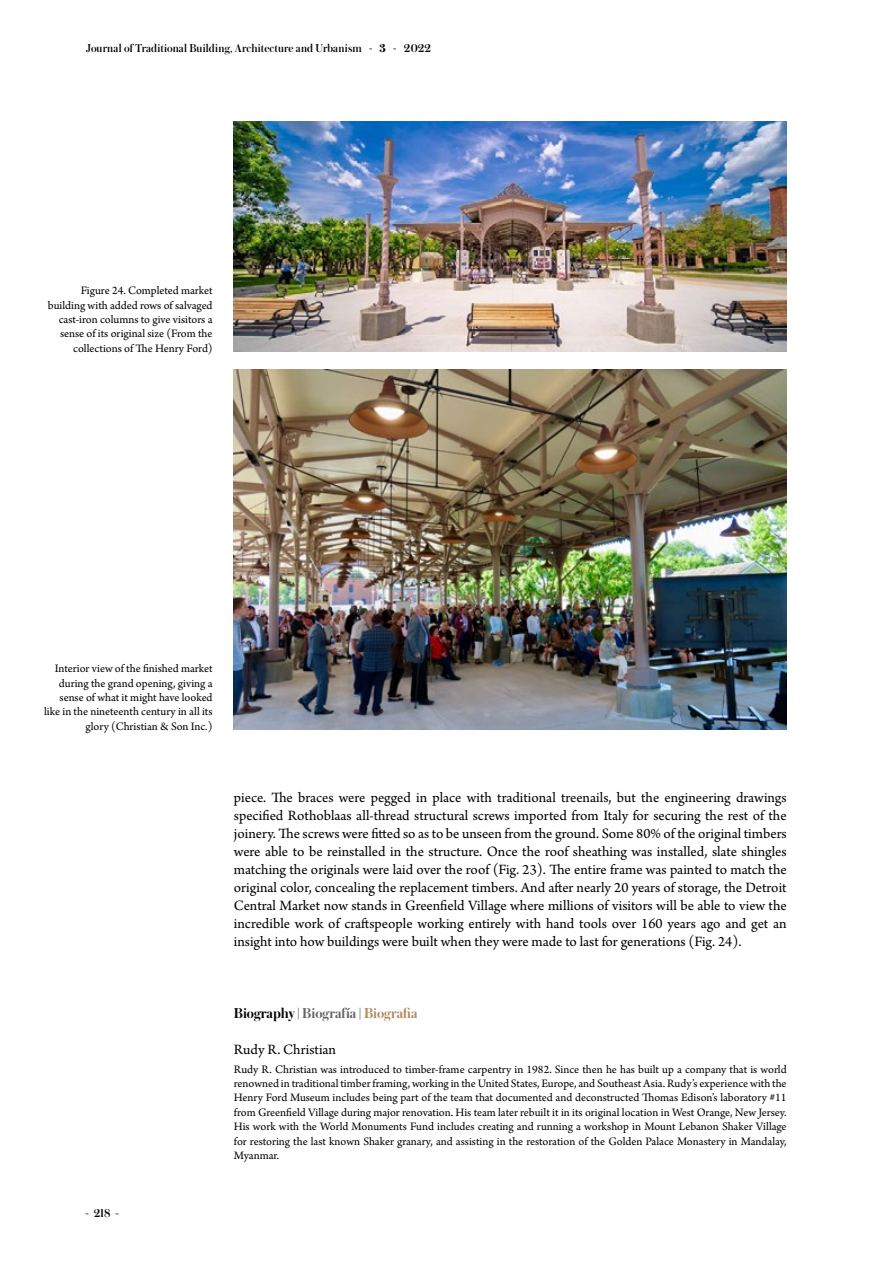
<style>
.page{position:relative;width:893px;height:1263px;background:#fff}
.page>*{position:absolute;margin:0;border:0;box-sizing:border-box;transform-origin:0 0}
.t1{font:15px/18px "Arno Pro";color:#000;text-align:justify}
.t2{font:600 15px "Austin";color:#000}
.t3{font:12px/14.4px "Arno Pro";color:#000;text-align:right}
.t4{font:500 12px "Austin";letter-spacing:.01em;color:#000}
.s1{font-weight:700}
.s2{color:#666465}
.s3{color:#b3885d}
</style>
<div class="page">
<img style="left:234px;top:121px;width:553px;height:231px">
<img style="left:234px;top:370px;width:553px;height:360px">
<p class="t4" style="left:86px;top:40px;width:347px">Journal of Traditional Building, Architecture and Urbanism - <span class="s1">3</span> - 2022</p>
<p class="t3" style="left:48px;top:284px;width:166px">Figure 24. Completed market building with added rows of salvaged cast-iron columns to give visitors a sense of its original size (From the collections of The Henry Ford)</p>
<p class="t3" style="left:44px;top:662px;width:170px">Interior view of the finished market during the grand opening, giving a sense of what it might have looked like in the nineteenth century in all its glory (Christian &amp; Son Inc.)</p>
<p class="t4" style="left:85px;top:1205px;width:36px">- 218 -</p>
<p class="t1" style="left:234px;top:789px;width:554px">piece. The braces were pegged in place with traditional treenails, but the engineering drawings specified Rothoblaas all-thread structural screws imported from Italy for securing the rest of the joinery. The screws were fitted so as to be unseen from the ground. Some 80% of the original timbers were able to be reinstalled in the structure. Once the roof sheathing was installed, slate shingles matching the originals were laid over the roof (Fig. 23). The entire frame was painted to match the original color, concealing the replacement timbers. And after nearly 20 years of storage, the Detroit Central Market now stands in Greenfield Village where millions of visitors will be able to view the incredible work of craftspeople working entirely with hand tools over 160 years ago and get an insight into how buildings were built when they were made to last for generations (Fig. 24).</p>
<p class="t2" style="left:234px;top:1002px;width:185px">Biography | <span class="s2">Biografía</span> | <span class="s3">Biografia</span></p>
<p class="t1" style="left:234px;top:1041px;width:104px">Rudy R. Christian</p>
<p class="t3" style="left:234px;top:1062px;width:554px;text-align:justify">Rudy R. Christian was introduced to timber-frame carpentry in 1982. Since then he has built up a company that is world renowned in traditional timber framing, working in the United States, Europe, and Southeast Asia. Rudy’s experience with the Henry Ford Museum includes being part of the team that documented and deconstructed Thomas Edison’s laboratory #11 from Greenfield Village during major renovation. His team later rebuilt it in its original location in West Orange, New Jersey.<br>His work with the World Monuments Fund includes creating and running a workshop in Mount Lebanon Shaker Village for restoring the last known Shaker granary, and assisting in the restoration of the Golden Palace Monastery in Mandalay, Myanmar.</p>
</div>
